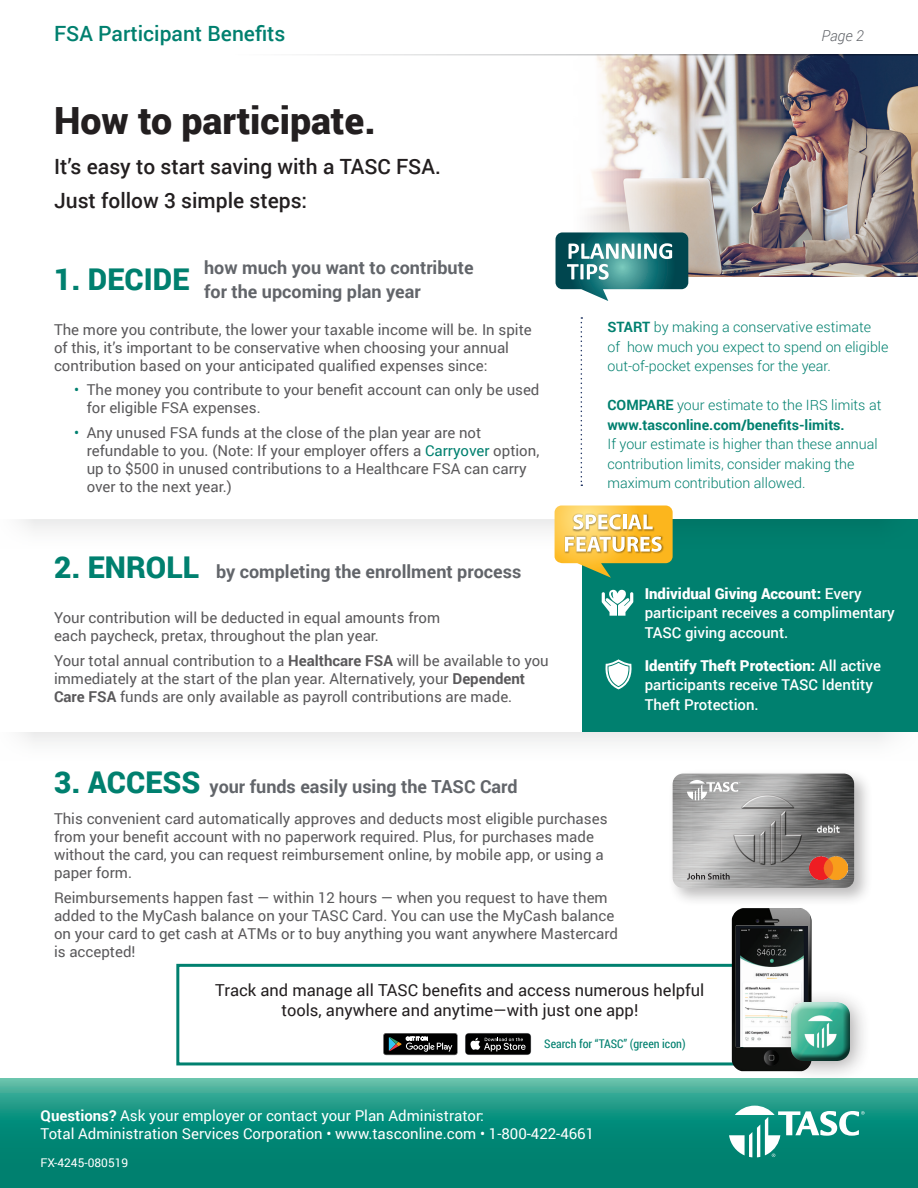
<style>
.page{position:relative;width:918px;height:1188px;background:#fff}
.page>*{position:absolute;margin:0;border:0;box-sizing:border-box;transform-origin:0 0}
.t1{font:900 37.5px "Roboto";color:#231f20}
.t2{font:900 30px "Roboto";color:#00806f}
.t3{font:500 21px "Roboto";color:#231f20}
.t4{font:500 21px "Roboto";color:#00806f}
.t5{font:700 18px/24px "Roboto";color:#62656a}
.t6{font:16.5px/19.8px "Roboto";color:#231f20;text-align:center}
.t7{font:15px/18px "Roboto";color:#5a595b}
.t8{font:500 15px/19.5px "Roboto";color:#fff}
.t9{font:15px/18px "Roboto";color:#fff}
.t10{font:italic 300 15px "Roboto";color:#62656a}
.t11{font:300 14.25px/19.5px "Roboto";color:#00806f}
.Sub_2{font:12px "Roboto Condensed";color:#00806f}
.t12{font:12px "Roboto";color:#fff}
.s1{color:#00806f}
.s2{font-weight:700}
.s3{font-weight:900;font-size:30px;color:#00806f}
.s4{font-weight:900}
</style>
<div class="page">
<svg style="left:0;top:1079px;width:918px;height:109px;background:#13907e"></svg>
<div style="left:582px;top:520px;width:336px;height:212px;background:#00806f"></div>
<svg style="left:21px;top:520px;width:534px;height:32px"></svg>
<div style="left:0;top:732px;width:918px;height:32px;background:#f8f9f9"></div>
<img style="left:555px;top:56px;width:363px;height:221px">
<svg style="left:729px;top:1106px;width:136px;height:51px"></svg>
<svg style="left:581px;top:317px;width:1px;height:169px"></svg>
<svg style="left:556px;top:232px;width:132px;height:69px"></svg>
<svg style="left:555px;top:506px;width:118px;height:72px"></svg>
<div style="left:176px;top:964px;width:567px;height:101px;border:3px solid #00806f"></div>
<hr style="left:0;top:54px;width:918px;height:2px;background:#9d9fa1">
<div style="left:668px;top:769px;width:205px;height:138px;background:#231f20;opacity:.3"></div>
<img style="left:673px;top:774px;width:181px;height:114px">
<svg style="left:687px;top:780px;width:53px;height:20px"></svg>
<svg style="left:687px;top:873px;width:43px;height:7px"></svg>
<img style="left:809px;top:856px;width:38px;height:24px">
<img style="left:817px;top:826px;width:22px;height:7px">
<img style="left:732px;top:908px;width:11px;height:161px">
<svg style="left:736px;top:926px;width:72px;height:121px"></svg>
<img style="left:737px;top:926px;width:70px;height:120px">
<div style="left:777px;top:988px;width:95px;height:95px;background:#231f20;opacity:.4"></div>
<div style="left:791px;top:1002px;width:60px;height:51px;background:#fff;opacity:.75"></div>
<div style="left:791px;top:1005px;width:60px;height:57px;background:#231f20;opacity:.75"></div>
<svg style="left:465px;top:1033px;width:66px;height:22px"></svg>
<svg style="left:383px;top:1033px;width:74px;height:22px;background:#2f3232"></svg>
<svg style="left:605px;top:659px;width:27px;height:30px"></svg>
<svg style="left:602px;top:590px;width:31px;height:26px"></svg>
<p class="t4" style="left:54px;top:18px;width:233px">FSA Participant Benefits</p>
<p class="t10" style="left:821px;top:25px;width:44px">Page 2</p>
<p class="t1" style="left:54px;top:94px;width:323px">How to participate.</p>
<p class="t3" style="left:54px;top:152px;width:388px">It’s easy to start saving with a TASC FSA.</p>
<p class="t3" style="left:54px;top:186px;width:255px">Just follow 3 simple steps:</p>
<p class="t5" style="left:204px;top:255px;width:271px">how much you want to contribute for the upcoming plan year</p>
<p class="t2" style="left:54px;top:258px;width:137px">1. DECIDE</p>
<p class="t7" style="left:54px;top:320px;width:479px">The more you contribute, the lower your taxable income will be. In spite of this, it’s important to be conservative when choosing your annual contribution based on your anticipated qualified expenses since:</p>
<p class="t7" style="left:87px;top:381px;width:454px;text-indent:-13px"><span class="s1">•</span> The money you contribute to your benefit account can only be used for eligible FSA expenses.</p>
<p class="t7" style="left:87px;top:423px;width:454px;text-indent:-13px"><span class="s1">•</span> Any unused FSA funds at the close of the plan year are not refundable to you. (Note: If your employer offers a <span class="s1">Carryover</span> option, up to $500 in unused contributions to a Healthcare FSA can carry over to the next year.)</p>
<p class="t2" style="left:54px;top:546px;width:146px">2. ENROLL</p>
<p class="t5" style="left:216px;top:559px;width:307px">by completing the enrollment process</p>
<p class="t7" style="left:54px;top:608px;width:388px">Your contribution will be deducted in equal amounts from each paycheck, pretax, throughout the plan year.</p>
<p class="t7" style="left:54px;top:651px;width:496px">Your total annual contribution to a <span class="s2">Healthcare FSA</span> will be available to you immediately at the start of the plan year. Alternatively, your <span class="s2">Dependent<br>Care FSA</span> funds are only available as payroll contributions are made.</p>
<p class="t5" style="left:54px;top:774px;width:465px"><span class="s3">3. ACCESS</span> your funds easily using the TASC Card</p>
<p class="t11" style="left:608px;top:317px;width:283px"><span class="s2">START</span> by making a conservative estimate<br>of how much you expect to spend on eligible out-of-pocket expenses for the year.</p>
<p class="t11" style="left:608px;top:395px;width:275px"><span class="s2">COMPARE</span> your estimate to the IRS limits at <span class="s2">www.tasconline.com/benefits-limits.<br></span>If your estimate is higher than these annual contribution limits, consider making the maximum contribution allowed.</p>
<p class="t8" style="left:645px;top:583px;width:252px"><span class="s4">Individual Giving Account:</span> Every participant receives a complimentary<br>TASC giving account.</p>
<p class="t8" style="left:645px;top:655px;width:238px"><span class="s4">Identify Theft Protection:</span> All active participants receive TASC Identity<br>Theft Protection.</p>
<p class="t7" style="left:54px;top:809px;width:555px">This convenient card automatically approves and deducts most eligible purchases from your benefit account with no paperwork required. Plus, for purchases made without the card, you can request reimbursement online, by mobile app, or using a paper form.</p>
<p class="t7" style="left:54px;top:888px;width:566px">Reimbursements happen fast — within 12 hours — when you request to have them added to the MyCash balance on your TASC Card. You can use the MyCash balance on your card to get cash at ATMs or to buy anything you want anywhere Mastercard is accepted!</p>
<p class="t6" style="left:215px;top:980px;width:491px">Track and manage all TASC benefits and access numerous helpful tools, anywhere and anytime—with just one app!</p>
<p class="Sub_2" style="left:544px;top:1035px;width:143px">Search for “TASC” (green icon)</p>
<p class="t9" style="left:40px;top:1106px;width:555px"><span class="s2">Questions?</span> Ask your employer or contact your Plan Administrator:<br>Total Administration Services Corporation • www.tasconline.com • 1-800-422-4661</p>
<p class="t12" style="left:40px;top:1155px;width:89px">FX-4245-080519</p>
</div>
